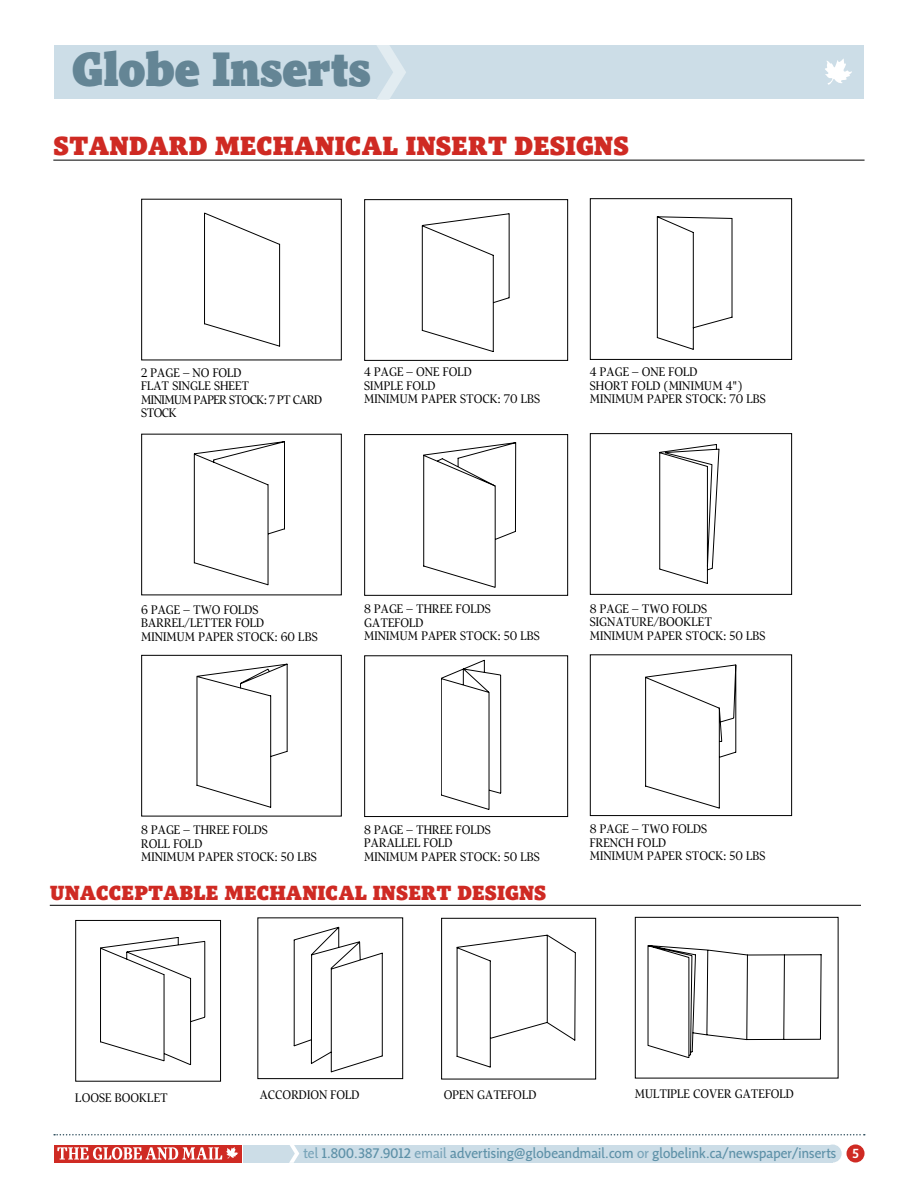
<style>
.page{position:relative;width:918px;height:1188px;background:#fff}
.page>*{position:absolute;margin:0;border:0;box-sizing:border-box;transform-origin:0 0}
.t1{font:900 49.5px "Pratt";color:#648595}
.t2{font:27px "Pratt Micro";color:#cf2a23}
.t3{font:21px "Pratt Micro";color:#cf2a23}
.t4{font:14.25px "G Mnews LF";letter-spacing:.01em;color:#5e91a8}
.t5{font:500 13.5px "G Msans LF";color:#fff}
.t6{font:12.75px/13.5px "Pratt";color:#000}
.t7{font:12.75px/13.5px "Pratt";letter-spacing:-.045em;color:#000}
.s1{color:#79a4b9}
</style>
<div class="page">
<div style="left:54px;top:1145px;width:187px;height:18px;background:#cf2a23"></div>
<svg style="left:57px;top:1147px;width:181px;height:13px"></svg>
<div style="left:244px;top:1145px;width:589px;height:18px;background:#ccdde7"></div>
<div style="left:824px;top:1145px;width:18px;height:18px;background:#ccdde7;border-radius:50%"></div>
<svg style="left:54px;top:1134px;width:811px;height:2px"></svg>
<svg style="left:289px;top:1145px;width:10px;height:18px"></svg>
<div style="left:54px;top:45px;width:810px;height:54px;background:#ccdde7"></div>
<svg style="left:825px;top:58px;width:27px;height:27px"></svg>
<svg style="left:377px;top:45px;width:29px;height:54px"></svg>
<div style="left:847px;top:1144px;width:18px;height:19px;background:#cf2a23;border-radius:50%"></div>
<hr style="left:53px;top:160px;width:812px;height:1px;background:#000">
<hr style="left:50px;top:905px;width:811px;height:1px;background:#000">
<svg style="left:657px;top:216px;width:75px;height:134px"></svg>
<div style="left:590px;top:198px;width:202px;height:162px;border:1px solid #000"></div>
<svg style="left:422px;top:213px;width:88px;height:139px"></svg>
<div style="left:364px;top:199px;width:204px;height:162px;border:1px solid #000"></div>
<svg style="left:204px;top:213px;width:76px;height:134px"></svg>
<div style="left:141px;top:199px;width:201px;height:161px;border:1px solid #000"></div>
<svg style="left:659px;top:444px;width:60px;height:140px"></svg>
<div style="left:590px;top:433px;width:202px;height:162px;border:1px solid #000"></div>
<svg style="left:423px;top:442px;width:93px;height:146px"></svg>
<div style="left:364px;top:434px;width:204px;height:162px;border:1px solid #000"></div>
<svg style="left:194px;top:441px;width:91px;height:144px"></svg>
<div style="left:141px;top:434px;width:201px;height:161px;border:1px solid #000"></div>
<svg style="left:645px;top:665px;width:91px;height:143px"></svg>
<div style="left:590px;top:654px;width:202px;height:162px;border:1px solid #000"></div>
<svg style="left:441px;top:660px;width:60px;height:150px"></svg>
<div style="left:364px;top:655px;width:204px;height:162px;border:1px solid #000"></div>
<svg style="left:197px;top:664px;width:91px;height:144px"></svg>
<div style="left:141px;top:655px;width:201px;height:161px;border:1px solid #000"></div>
<svg style="left:648px;top:945px;width:174px;height:113px"></svg>
<div style="left:635px;top:917px;width:203px;height:161px;border:1px solid #000"></div>
<svg style="left:457px;top:935px;width:119px;height:132px"></svg>
<div style="left:441px;top:918px;width:155px;height:161px;border:1px solid #000"></div>
<svg style="left:294px;top:927px;width:89px;height:145px"></svg>
<div style="left:257px;top:917px;width:146px;height:162px;border:1px solid #000"></div>
<svg style="left:100px;top:937px;width:105px;height:128px"></svg>
<div style="left:75px;top:920px;width:146px;height:162px;border:1px solid #000"></div>
<h1 class="t1" style="left:72px;top:42px;width:301px">Globe Inserts</h1>
<h2 class="t2" style="left:53px;top:131px;width:577px">STANDARD MECHANICAL INSERT DESIGNS</h2>
<p class="t7" style="left:141px;top:366px;width:182px">2 PAGE – NO FOLD<br>FLAT SINGLE SHEET<br>MINIMUM PAPER STOCK: 7 PT CARD<br>STOCK</p>
<p class="t6" style="left:364px;top:365px;width:178px">4 PAGE – ONE FOLD<br>SIMPLE FOLD<br>MINIMUM PAPER STOCK: 70 LBS</p>
<p class="t6" style="left:590px;top:365px;width:178px">4 PAGE – ONE FOLD<br>SHORT FOLD (MINIMUM 4")<br>MINIMUM PAPER STOCK: 70 LBS</p>
<p class="t6" style="left:141px;top:603px;width:178px">6 PAGE – TWO FOLDS<br>BARREL/LETTER FOLD<br>MINIMUM PAPER STOCK: 60 LBS</p>
<p class="t6" style="left:364px;top:602px;width:177px">8 PAGE – THREE FOLDS<br>GATEFOLD<br>MINIMUM PAPER STOCK: 50 LBS</p>
<p class="t6" style="left:590px;top:602px;width:177px">8 PAGE – TWO FOLDS<br>SIGNATURE/BOOKLET<br>MINIMUM PAPER STOCK: 50 LBS</p>
<p class="t6" style="left:141px;top:823px;width:177px">8 PAGE – THREE FOLDS<br>ROLL FOLD<br>MINIMUM PAPER STOCK: 50 LBS</p>
<p class="t6" style="left:364px;top:823px;width:177px">8 PAGE – THREE FOLDS<br>PARALLEL FOLD<br>MINIMUM PAPER STOCK: 50 LBS</p>
<p class="t6" style="left:590px;top:822px;width:177px">8 PAGE – TWO FOLDS<br>FRENCH FOLD<br>MINIMUM PAPER STOCK: 50 LBS</p>
<h3 class="t3" style="left:50px;top:881px;width:498px">UNACCEPTABLE MECHANICAL INSERT DESIGNS</h3>
<p class="t6" style="left:75px;top:1091px;width:94px">LOOSE BOOKLET</p>
<p class="t6" style="left:260px;top:1088px;width:101px">ACCORDION FOLD</p>
<p class="t6" style="left:444px;top:1088px;width:94px">OPEN GATEFOLD</p>
<p class="t6" style="left:635px;top:1088px;width:161px">MULTIPLE COVER GATEFOLD</p>
<p class="t4" style="left:304px;top:1144px;width:534px"><span class="s1">tel</span> 1.800.387.9012 <span class="s1">email</span> advertising@globeandmail.com <span class="s1">or</span> globelink.ca/newspaper/inserts</p>
<p class="t5" style="left:853px;top:1146px;width:8px">5</p>
</div>
